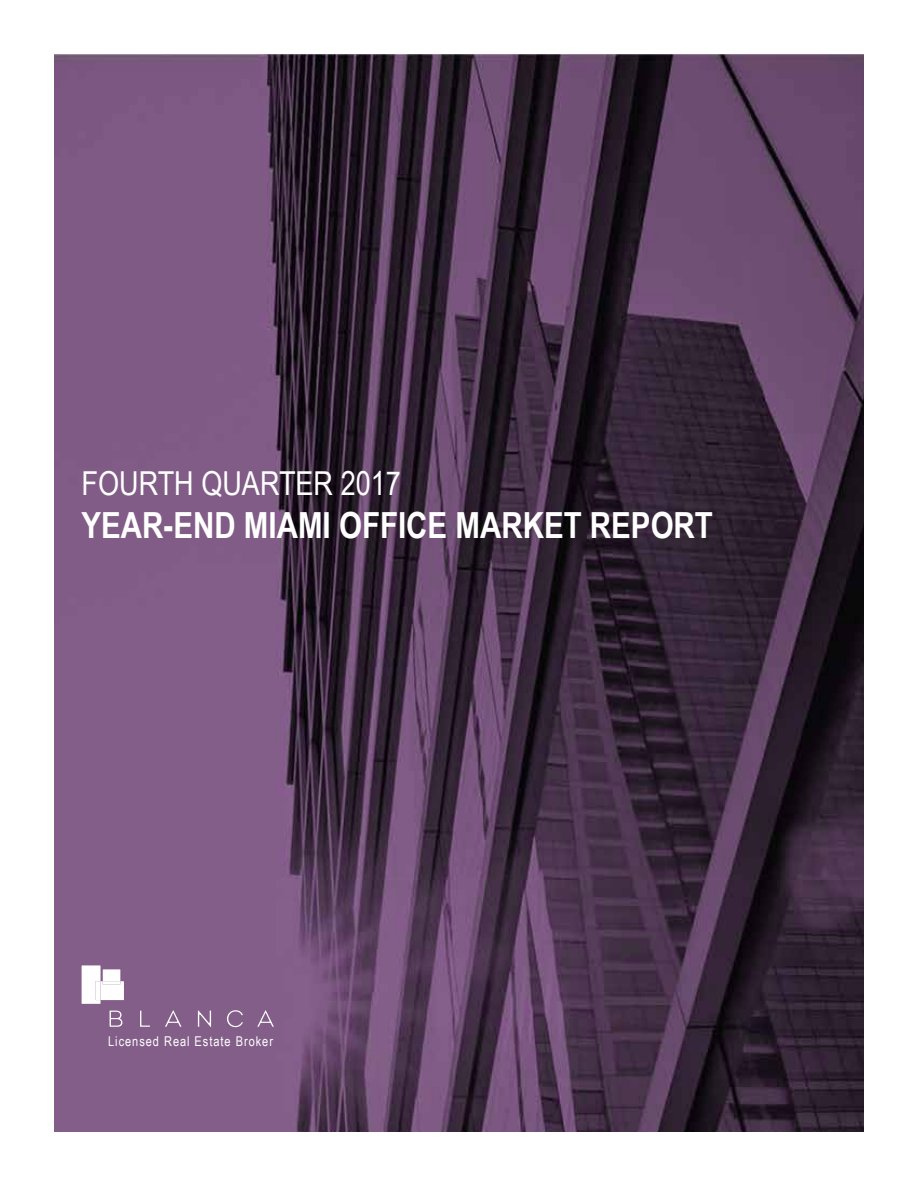
<style>
.page{position:relative;width:918px;height:1188px;background:#fff}
.page>*{position:absolute;margin:0;border:0;box-sizing:border-box;transform-origin:0 0}
.t1{font:700 36px "Arial Narrow";color:#fff}
.t2{font:33px "Arial Narrow";color:#fff}
.t3{font:13.5px "Arial Narrow";letter-spacing:.07em;color:#fff}
</style>
<div class="page">
<img style="left:54px;top:54px;width:810px;height:1078px">
<svg style="left:110px;top:1011px;width:12px;height:16px"></svg>
<svg style="left:140px;top:1011px;width:10px;height:16px"></svg>
<svg style="left:165px;top:1010px;width:16px;height:17px"></svg>
<svg style="left:198px;top:1010px;width:13px;height:17px"></svg>
<svg style="left:227px;top:1010px;width:16px;height:17px"></svg>
<svg style="left:257px;top:1010px;width:17px;height:17px"></svg>
<svg style="left:82px;top:965px;width:42px;height:39px"></svg>
<p class="t2" style="left:82px;top:459px;width:321px">FOURTH QUARTER 2017</p>
<p class="t1" style="left:82px;top:498px;width:633px">YEAR-END MIAMI OFFICE MARKET REPORT</p>
<p class="t3" style="left:108px;top:1031px;width:166px">Licensed Real Estate Broker</p>
</div>
